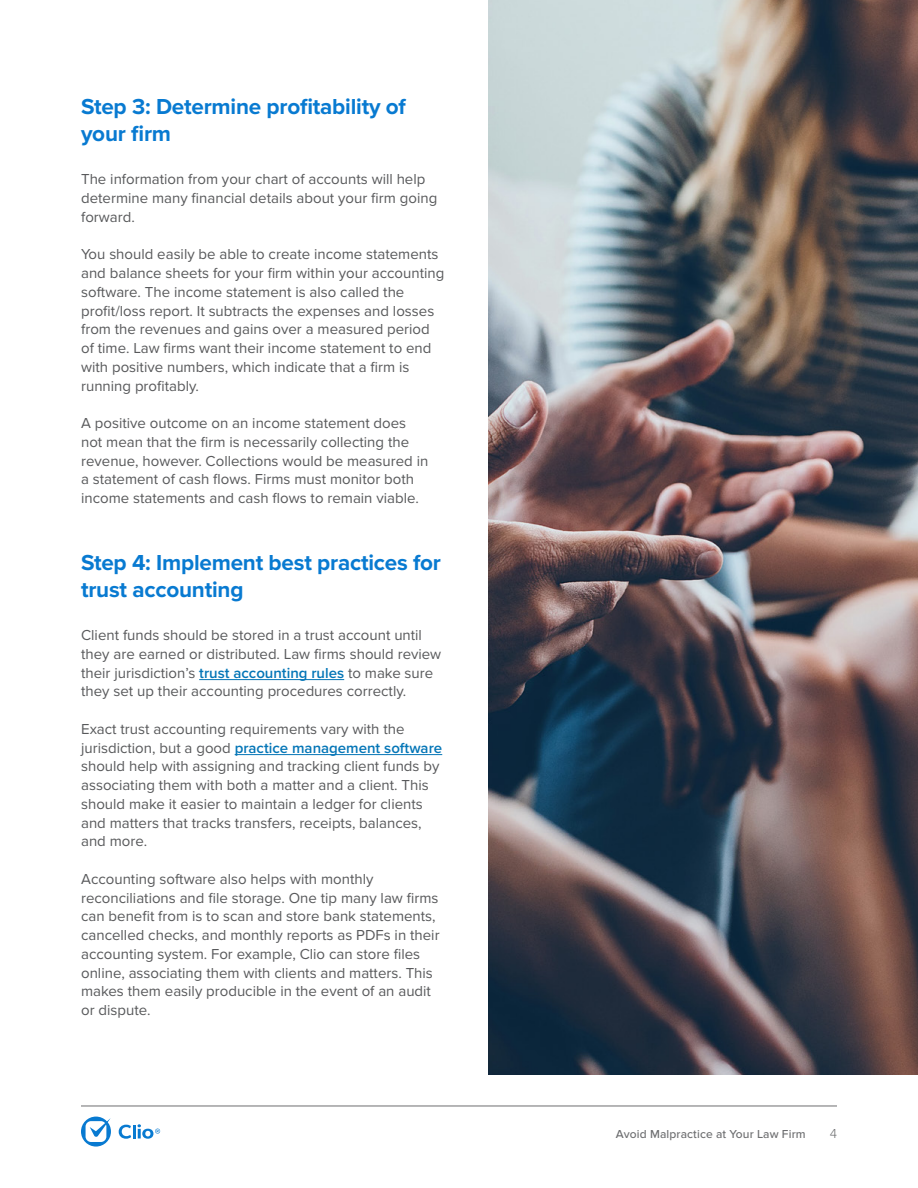
<style>
.page{position:relative;width:918px;height:1188px;background:#fff}
.page>*{position:absolute;margin:0;border:0;box-sizing:border-box;transform-origin:0 0}
.t1{font:700 22.5px/27px "Proxima Nova";letter-spacing:-.01em;color:#087ad1}
.t2{font:15px/18.8px "Proxima Nova";color:#58595b}
.t3{font:300 13.5px "Proxima Nova";color:#6d6e70}
.t4{font:500 12px "Proxima Nova";letter-spacing:.01em;color:#6d6e70}
.s1{font-weight:600;color:#0576b7}
</style>
<div class="page">
<img style="left:489px;top:0;width:429px;height:1075px">
<svg style="left:119px;top:1124px;width:41px;height:15px"></svg>
<svg style="left:81px;top:1117px;width:30px;height:30px"></svg>
<hr style="left:81px;top:1106px;width:756px;height:1px;background:#6d6e70">
<hr style="left:199px;top:679px;width:145px;height:1px;background:#0576b7">
<hr style="left:235px;top:754px;width:207px;height:1px;background:#0576b7">
<h1 class="t1" style="left:81px;top:94px;width:326px">Step 3: Determine profitability of your firm</h1>
<p class="t2" style="left:81px;top:170px;width:358px">The information from your chart of accounts will help determine many financial details about your firm going forward.</p>
<p class="t2" style="left:81px;top:245px;width:365px">You should easily be able to create income statements and balance sheets for your firm within your accounting software. The income statement is also called the profit/loss report. It subtracts the expenses and losses from the revenues and gains over a measured period of time. Law firms want their income statement to end with positive numbers, which indicate that a firm is running profitably.</p>
<p class="t2" style="left:81px;top:414px;width:349px">A positive outcome on an income statement does not mean that the firm is necessarily collecting the revenue, however. Collections would be measured in a statement of cash flows. Firms must monitor both income statements and cash flows to remain viable.</p>
<h1 class="t1" style="left:81px;top:549px;width:362px">Step 4: Implement best practices for trust accounting</h1>
<p class="t2" style="left:81px;top:626px;width:362px">Client funds should be stored in a trust account until they are earned or distributed. Law firms should review their jurisdiction’s <span class="s1">trust accounting rules</span> to make sure they set up their accounting procedures correctly.</p>
<p class="t2" style="left:81px;top:720px;width:363px">Exact trust accounting requirements vary with the jurisdiction, but a good <span class="s1">practice management software </span>should help with assigning and tracking client funds by associating them with both a matter and a client. This should make it easier to maintain a ledger for clients and matters that tracks transfers, receipts, balances, and more.</p>
<p class="t2" style="left:81px;top:870px;width:360px">Accounting software also helps with monthly reconciliations and file storage. One tip many law firms can benefit from is to scan and store bank statements, cancelled checks, and monthly reports as PDFs in their accounting system. For example, Clio can store files online, associating them with clients and matters. This makes them easily producible in the event of an audit or dispute.</p>
<p class="t4" style="left:616px;top:1127px;width:191px">Avoid Malpractice at Your Law Firm</p>
<p class="t3" style="left:830px;top:1126px;width:9px">4</p>
</div>
